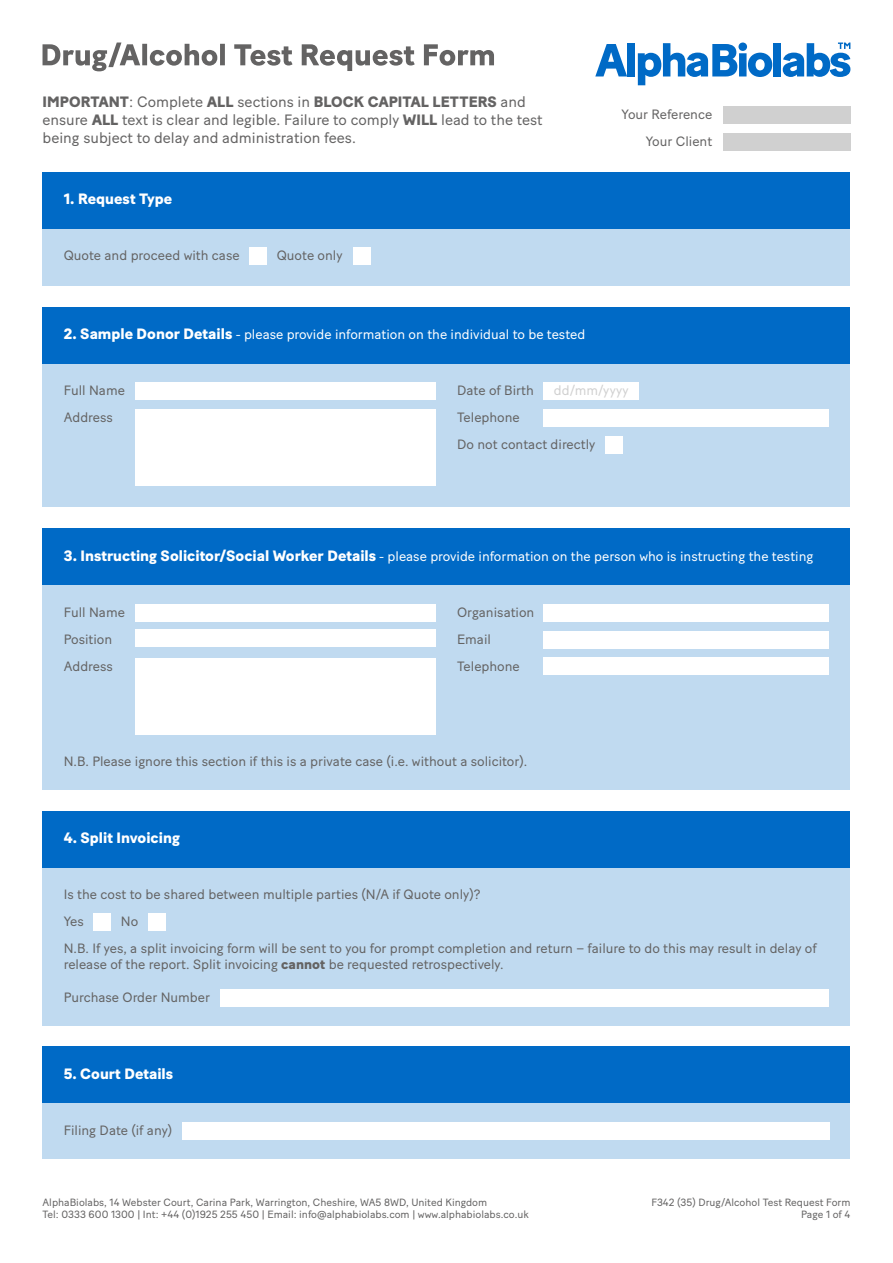
<style>
.page{position:relative;width:893px;height:1263px;background:#fff}
.page>*{position:absolute;margin:0;border:0;box-sizing:border-box;transform-origin:0 0}
.t1{font:15px/18px "Baton Turbo";color:#646363}
.t2{font:800 15px "Baton Turbo";color:#fff}
.t3{font:13.5px/27px "Baton Turbo";color:#646363}
.t4{font:13.5px "Baton Turbo";color:#fff}
.t5{font:13.5px "Baton Turbo";letter-spacing:.02em;color:#d0d0d0}
.t6{font:10.5px/12.6px "Baton Turbo";color:#646363}
.s1{font-weight:800}
.s2{font-weight:800;font-size:15px}
</style>
<div class="page">
<div style="left:43px;top:364px;width:807px;height:143px;background:#c0daf0"></div>
<div style="left:43px;top:307px;width:807px;height:57px;background:#006ac6"></div>
<div style="left:135px;top:383px;width:301px;height:17px;background:#fff"></div>
<div style="left:543px;top:383px;width:96px;height:17px;background:#fff"></div>
<div style="left:543px;top:409px;width:286px;height:17px;background:#fff"></div>
<div style="left:135px;top:409px;width:301px;height:77px;background:#fff"></div>
<div style="left:43px;top:228px;width:807px;height:58px;background:#c0daf0"></div>
<div style="left:43px;top:172px;width:807px;height:56px;background:#006ac6"></div>
<div style="left:250px;top:247px;width:17px;height:17px;background:#fff"></div>
<div style="left:353px;top:247px;width:17px;height:17px;background:#fff"></div>
<div style="left:43px;top:811px;width:807px;height:56px;background:#006ac6"></div>
<div style="left:43px;top:867px;width:807px;height:158px;background:#c0daf0"></div>
<div style="left:94px;top:913px;width:17px;height:18px;background:#fff"></div>
<div style="left:148px;top:913px;width:18px;height:18px;background:#fff"></div>
<div style="left:221px;top:989px;width:608px;height:17px;background:#fff"></div>
<div style="left:723px;top:133px;width:127px;height:17px;background:#d0d0d0"></div>
<div style="left:723px;top:107px;width:127px;height:17px;background:#d0d0d0"></div>
<svg style="left:595px;top:44px;width:32px;height:32px"></svg>
<div style="left:627px;top:43px;width:8px;height:33px;background:#006ac6"></div>
<svg style="left:638px;top:43px;width:134px;height:42px"></svg>
<div style="left:774px;top:43px;width:7px;height:33px;background:#006ac6"></div>
<svg style="left:783px;top:43px;width:67px;height:34px"></svg>
<svg style="left:43px;top:43px;width:451px;height:28px"></svg>
<div style="left:606px;top:436px;width:17px;height:17px;background:#fff"></div>
<div style="left:43px;top:1103px;width:807px;height:55px;background:#c0daf0"></div>
<div style="left:43px;top:1047px;width:807px;height:56px;background:#006ac6"></div>
<div style="left:182px;top:1122px;width:647px;height:17px;background:#fff"></div>
<div style="left:43px;top:528px;width:807px;height:57px;background:#006ac6"></div>
<div style="left:43px;top:585px;width:807px;height:205px;background:#c0daf0"></div>
<div style="left:135px;top:630px;width:301px;height:17px;background:#fff"></div>
<div style="left:135px;top:604px;width:301px;height:17px;background:#fff"></div>
<div style="left:543px;top:604px;width:286px;height:17px;background:#fff"></div>
<div style="left:543px;top:631px;width:286px;height:17px;background:#fff"></div>
<div style="left:543px;top:658px;width:286px;height:17px;background:#fff"></div>
<div style="left:135px;top:658px;width:301px;height:76px;background:#fff"></div>
<p class="t1" style="left:43px;top:92px;width:502px"><span class="s1">IMPORTANT</span>: Complete <span class="s1">ALL</span> sections in <span class="s1">BLOCK CAPITAL LETTERS</span> and ensure <span class="s1">ALL</span> text is clear and legible. Failure to comply <span class="s1">WILL</span> lead to the test being subject to delay and administration fees.</p>
<p class="t2" style="left:64px;top:188px;width:110px">1. Request Type</p>
<p class="t3" style="left:64px;top:240px;width:177px">Quote and proceed with case</p>
<p class="t3" style="left:277px;top:240px;width:67px">Quote only</p>
<p class="t4" style="left:64px;top:324px;width:523px"><span class="s2">2. Sample Donor Details</span> - please provide information on the individual to be tested</p>
<p class="t3" style="left:622px;top:99px;width:92px;text-align:right">Your Reference<br>Your Client</p>
<p class="t3" style="left:64px;top:375px;width:63px">Full Name</p>
<p class="t5" style="left:554px;top:380px;width:76px">dd/mm/yyyy</p>
<p class="t3" style="left:64px;top:402px;width:51px">Address</p>
<p class="t3" style="left:457px;top:375px;width:140px">Date of Birth<br>Telephone<br>Do not contact directly</p>
<p class="t4" style="left:64px;top:546px;width:751px"><span class="s2">3. Instructing Solicitor/Social Worker Details</span> - please provide information on the person who is instructing the testing</p>
<p class="t2" style="left:64px;top:544px;width:321px">10. Instructing Solicitor/Social Worker Details</p>
<p class="t4" style="left:387px;top:546px;width:436px">- please provide information on the person who is instructing the testing</p>
<p class="t3" style="left:64px;top:597px;width:63px">Full Name<br>Position<br>Address</p>
<p class="t3" style="left:457px;top:597px;width:79px">Organisation<br>Email<br>Telephone</p>
<p class="t3" style="left:64px;top:746px;width:465px">N.B. Please ignore this section if this is a private case (i.e. without a solicitor).</p>
<p class="t2" style="left:64px;top:827px;width:118px">4. Split Invoicing</p>
<p class="t3" style="left:64px;top:879px;width:418px">Is the cost to be shared between multiple parties (N/A if Quote only)?<br>Yes</p>
<p class="t3" style="left:64px;top:906px;width:754px;text-indent:57px">No<br>N.B. If yes, a split invoicing form will be sent to you for prompt completion and return – failure to do this may result in delay of</p>
<p class="t3" style="left:64px;top:950px;width:441px">release of the report. Split invoicing <span class="s1">cannot</span> be requested retrospectively.</p>
<p class="t3" style="left:64px;top:982px;width:148px">Purchase Order Number</p>
<p class="t2" style="left:64px;top:1062px;width:111px">5. Court Details</p>
<p class="t3" style="left:64px;top:1115px;width:110px">Filing Date (if any)</p>
<p class="t6" style="left:43px;top:1195px;width:488px">AlphaBiolabs, 14 Webster Court, Carina Park, Warrington, Cheshire, WA5 8WD, United Kingdom<br>Tel: 0333 600 1300 | Int: +44 (0)1925 255 450 | Email: info@alphabiolabs.com | www.alphabiolabs.co.uk</p>
<p class="t6" style="left:651px;top:1195px;width:201px;text-align:right">F342 (35) Drug/Alcohol Test Request Form<br>Page 1 of 4</p>
</div>
